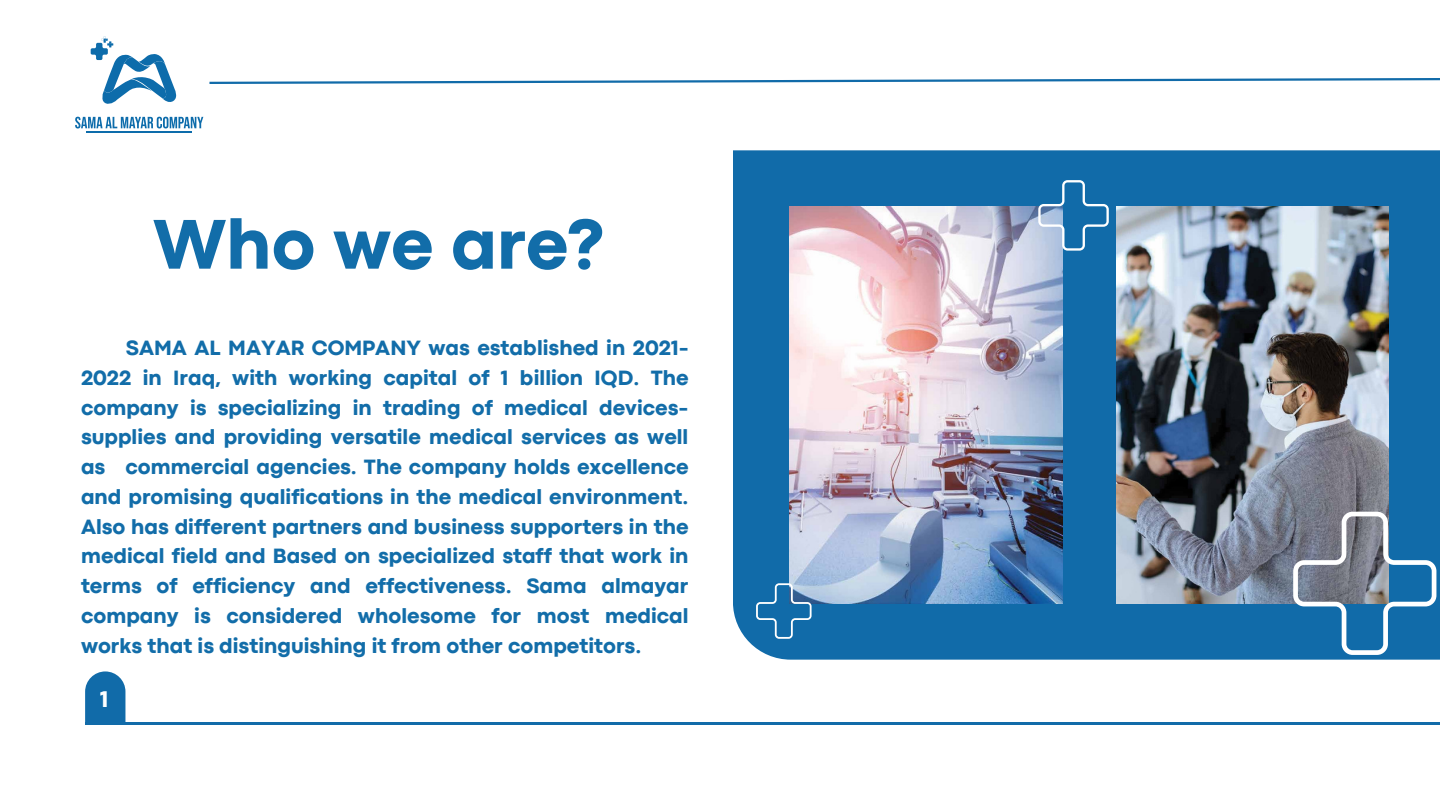
<style>
.page{position:relative;width:1440px;height:810px;background:#fff}
.page>*{position:absolute;margin:0;border:0;box-sizing:border-box;transform-origin:0 0}
.t1{font:800 73.3px "Codec Pro";color:#126da9}
.t2{font:800 23.7px "Codec Pro";color:#fff}
.t3{font:800 21.6px/29.7px "Codec Pro";color:#126da9;text-align:justify}
</style>
<div class="page">
<div style="left:733px;top:150px;width:707px;height:510px;background:#116ba9"></div>
<img style="left:1116px;top:207px;width:272px;height:396px">
<img style="left:790px;top:207px;width:272px;height:396px">
<hr style="left:85px;top:722px;width:1355px;height:3px;background:#116ba9">
<svg style="left:85px;top:671px;width:40px;height:51px;background:#2778b1"></svg>
<svg style="left:75px;top:117px;width:128px;height:12px"></svg>
<svg style="left:91px;top:37px;width:86px;height:67px"></svg>
<hr style="left:87px;top:132px;width:105px;height:1px;background:#0d6cab">
<hr style="left:87px;top:133px;width:105px;height:1px;background:#0d6cab">
<svg style="left:209px;top:78px;width:1231px;height:6px"></svg>
<svg style="left:1038px;top:180px;width:71px;height:71px;background:#4a8cbc"></svg>
<svg style="left:756px;top:583px;width:56px;height:56px;background:#3981b5"></svg>
<svg style="left:1293px;top:512px;width:143px;height:143px;background:#5381a5"></svg>
<h1 class="t1" style="left:153px;top:218px;width:453px">Who we are?</h1>
<p class="t3" style="left:81px;top:335px;width:609px;text-indent:45px">SAMA AL MAYAR COMPANY was established in 2021- 2022 in Iraq, with working capital of 1 billion IQD. The company is specializing in trading of medical devices&shy;supplies and providing versatile medical services as well as commercial agencies. The company holds excellence and promising qualifications in the medical environment.<br>Also has different partners and business supporters in the medical field and Based on specialized staff that work in terms of efficiency and effectiveness. Sama almayar company is considered wholesome for most medical works that is distinguishing it from other competitors.</p>
<p class="t2" style="left:100px;top:691px;width:10px">1</p>
</div>
